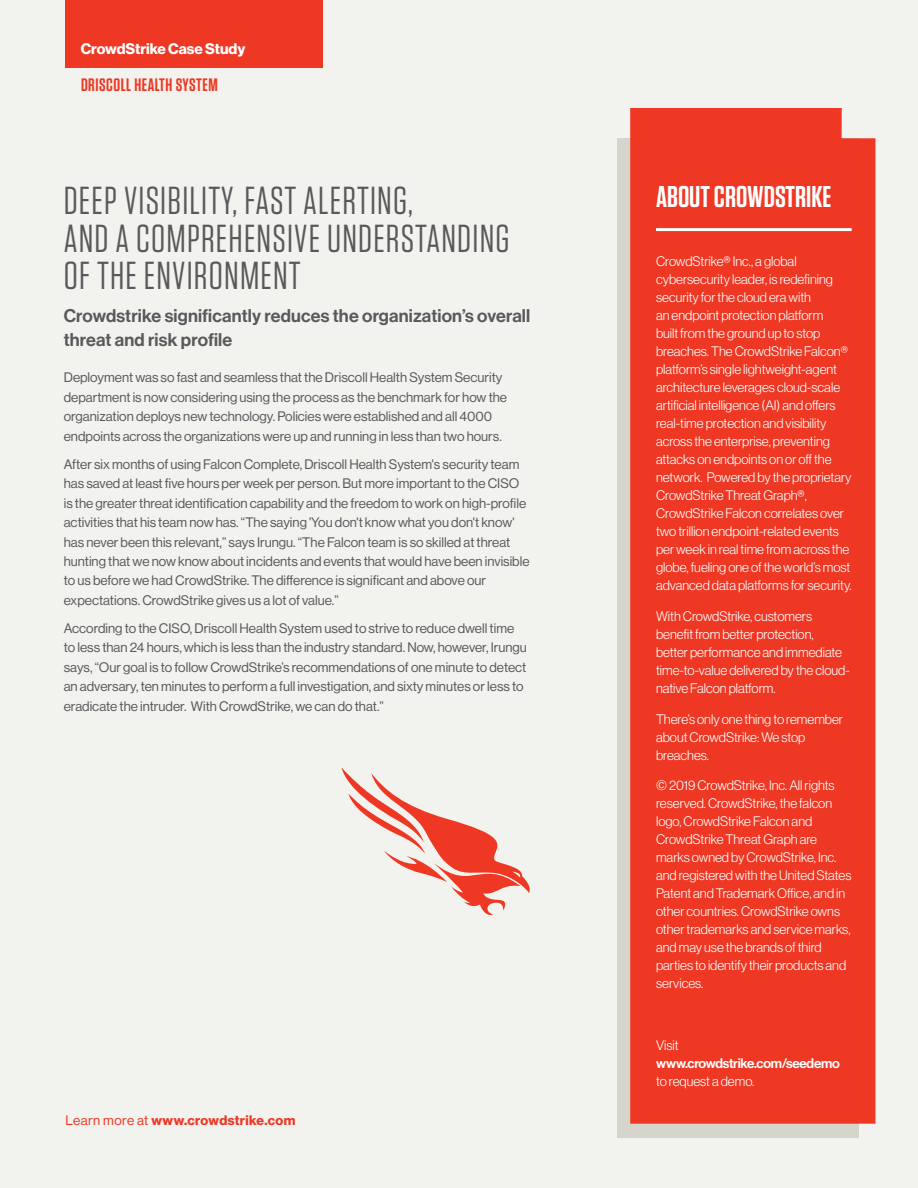
<style>
.page{position:relative;width:918px;height:1188px;background:#f2f2ee}
.page>*{position:absolute;margin:0;border:0;box-sizing:border-box;transform-origin:0 0}
.t1{font:39px/37.5px "Tungsten";letter-spacing:.03em;color:#58595b}
.t2{font:600 30px "Tungsten";color:#fff}
.t3{font:500 18px/24px "Haas Grot Disp 65";letter-spacing:.01em;color:#58595b}
.t4{font:600 18px "Tungsten";letter-spacing:.03em;color:#ee3824}
.t5{font:700 15px "Haas Grot Disp 75";color:#fff}
.t6{font:13.5px/19.5px "Haas Grot Disp 55 Roman";color:#58595b}
.t7{font:300 13.5px/18px "Haas Grot Disp 45";color:#fff}
.t8{font:700 13.5px "Haas Grot Disp 75";letter-spacing:.03em;color:#ee3824}
.t9{font:500 13.5px "Haas Grot Disp 65";letter-spacing:-.02em;color:#fff}
.s1{font-family:"Haas Grot Disp 55 Roman";font-weight:400}
</style>
<div class="page">
<div style="left:65px;top:0;width:258px;height:68px;background:#ee3824"></div>
<div style="left:617px;top:138px;width:242px;height:1000px;background:#d6d5cb"></div>
<div style="left:630px;top:108px;width:245px;height:1016px;background:#ee3824"></div>
<hr style="left:656px;top:228px;width:196px;height:3px;background:#fff">
<svg style="left:342px;top:768px;width:188px;height:148px"></svg>
<p class="t5" style="left:81px;top:39px;width:166px">CrowdStrike Case Study</p>
<h3 class="t4" style="left:81px;top:75px;width:138px">DRISCOLL HEALTH SYSTEM</h3>
<h1 class="t1" style="left:64px;top:182px;width:447px">DEEP VISIBILITY, FAST ALERTING,<br>AND A COMPREHENSIVE UNDERSTANDING<br>OF THE ENVIRONMENT</h1>
<h3 class="t3" style="left:64px;top:304px;width:468px">Crowdstrike significantly reduces the organization’s overall threat and risk profile</h3>
<p class="t6" style="left:64px;top:368px;width:445px">Deployment was so fast and seamless that the Driscoll Health System Security department is now considering using the process as the benchmark for how the organization deploys new technology. Policies were established and all 4000 endpoints across the organizations were up and running in less than two hours.</p>
<p class="t6" style="left:64px;top:454px;width:467px">After six months of using Falcon Complete, Driscoll Health System's security team has saved at least five hours per week per person. But more important to the CISO is the greater threat identification capability and the freedom to work on high-profile activities that his team now has. “The saying 'You don't know what you don't know' has never been this relevant,” says Irungu. “The Falcon team is so skilled at threat hunting that we now know about incidents and events that would have been invisible to us before we had CrowdStrike. The difference is significant and above our expectations. CrowdStrike gives us a lot of value.”</p>
<p class="t6" style="left:64px;top:619px;width:465px">According to the CISO, Driscoll Health System used to strive to reduce dwell time to less than 24 hours, which is less than the industry standard. Now, however, Irungu says, “Our goal is to follow CrowdStrike’s recommendations of one minute to detect an adversary, ten minutes to perform a full investigation, and sixty minutes or less to eradicate the intruder. With CrowdStrike, we can do that.”</p>
<p class="t8" style="left:66px;top:1112px;width:231px"><span class="s1">Learn more at</span> www.crowdstrike.com</p>
<h2 class="t2" style="left:656px;top:181px;width:177px">ABOUT CROWDSTRIKE</h2>
<p class="t7" style="left:656px;top:253px;width:197px">CrowdStrike® Inc., a global cybersecurity leader, is redefining security for the cloud era with<br>an endpoint protection platform<br>built from the ground up to stop breaches. The CrowdStrike Falcon® platform’s single lightweight-agent architecture leverages cloud-scale artificial intelligence (AI) and offers real-time protection and visibility across the enterprise, preventing attacks on endpoints on or off the network. Powered by the proprietary CrowdStrike Threat Graph®, CrowdStrike Falcon correlates over two trillion endpoint-related events per week in real time from across the globe, fueling one of the world’s most advanced data platforms for security.</p>
<p class="t7" style="left:656px;top:607px;width:195px">With CrowdStrike, customers benefit from better protection,<br>better performance and immediate time-to-value delivered by the cloud&shy;native Falcon platform.</p>
<p class="t7" style="left:656px;top:710px;width:189px">There’s only one thing to remember about CrowdStrike: We stop breaches.</p>
<p class="t7" style="left:656px;top:777px;width:197px">© 2019 CrowdStrike, Inc. All rights reserved. CrowdStrike, the falcon logo, CrowdStrike Falcon and<br>CrowdStrike Threat Graph are marks owned by CrowdStrike, Inc. and registered with the United States<br>Patent and Trademark Office, and in other countries. CrowdStrike owns other trademarks and service marks, and may use the brands of third parties to identify their products and services.</p>
<p class="t7" style="left:656px;top:1036px;width:24px">Visit</p>
<p class="t9" style="left:656px;top:1055px;width:185px">www.crowdstrike.com/seedemo</p>
<p class="t7" style="left:656px;top:1072px;width:100px">to request a demo.</p>
</div>
